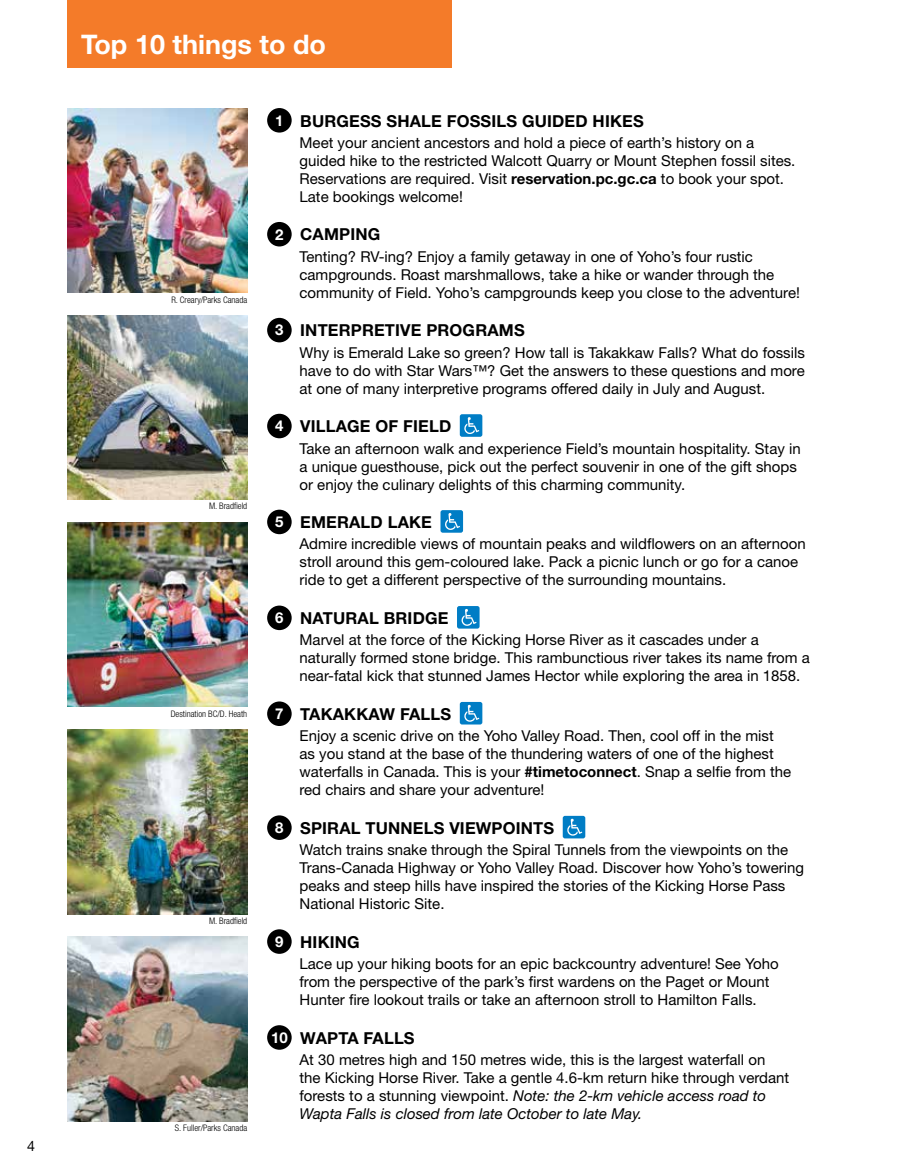
<style>
.page{position:relative;width:918px;height:1175px;background:#fff}
.page>*{position:absolute;margin:0;border:0;box-sizing:border-box;transform-origin:0 0}
.t1{font:700 27px "Helvetica Neue LT Std";color:#fff}
.t2{font:700 16.5px "Helvetica Neue LT Std";letter-spacing:.01em;color:#000}
.t3{font:15px/18px "Helvetica Neue LT Std";color:#000}
.t4{font:14.25px "Helvetica Neue LT Std";color:#000}
.t5{font:300 condensed 9px "Helvetica Neue LT Std";color:#000}
.s1{font-size:15px;color:#fff}
.s2{font-weight:700}
.s3{font-style:italic}
</style>
<div class="page">
<div style="left:68px;top:0;width:384px;height:68px;background:#f47b29"></div>
<img style="left:68px;top:108px;width:179px;height:185px">
<img style="left:68px;top:522px;width:179px;height:185px">
<img style="left:68px;top:936px;width:179px;height:185px">
<img style="left:68px;top:315px;width:179px;height:185px">
<img style="left:68px;top:729px;width:179px;height:185px">
<div style="left:267px;top:108px;width:25px;height:25px;background:#000;border-radius:50%"></div>
<div style="left:267px;top:222px;width:25px;height:24px;background:#000;border-radius:50%"></div>
<div style="left:267px;top:318px;width:25px;height:24px;background:#000;border-radius:50%"></div>
<div style="left:267px;top:414px;width:25px;height:24px;background:#000;border-radius:50%"></div>
<div style="left:460px;top:414px;width:22px;height:23px;background:#007dc5;border-radius:2px"></div>
<svg style="left:464px;top:417px;width:15px;height:17px"></svg>
<div style="left:267px;top:509px;width:25px;height:25px;background:#000;border-radius:50%"></div>
<div style="left:441px;top:510px;width:22px;height:22px;background:#007dc5;border-radius:2px"></div>
<svg style="left:445px;top:513px;width:15px;height:17px"></svg>
<div style="left:267px;top:605px;width:25px;height:25px;background:#000;border-radius:50%"></div>
<div style="left:457px;top:606px;width:23px;height:22px;background:#007dc5;border-radius:2px"></div>
<svg style="left:461px;top:609px;width:16px;height:17px"></svg>
<div style="left:267px;top:701px;width:25px;height:25px;background:#000;border-radius:50%"></div>
<div style="left:460px;top:702px;width:22px;height:22px;background:#007dc5;border-radius:2px"></div>
<svg style="left:464px;top:704px;width:15px;height:18px"></svg>
<div style="left:267px;top:815px;width:25px;height:25px;background:#000;border-radius:50%"></div>
<div style="left:563px;top:816px;width:22px;height:22px;background:#007dc5;border-radius:2px"></div>
<svg style="left:567px;top:818px;width:15px;height:18px"></svg>
<div style="left:267px;top:929px;width:25px;height:24px;background:#000;border-radius:50%"></div>
<div style="left:267px;top:1025px;width:25px;height:24px;background:#000;border-radius:50%"></div>
<p class="t4" style="left:27px;top:1137px;width:9px">4</p>
<h1 class="t1" style="left:81px;top:28px;width:247px">Top 10 things to do</h1>
<p class="t5" style="left:171px;top:294px;width:77px">R. Creary/Parks Canada</p>
<p class="t5" style="left:209px;top:501px;width:40px">M. Bradfield</p>
<p class="t5" style="left:171px;top:708px;width:78px">Destination BC/D. Heath</p>
<p class="t5" style="left:209px;top:915px;width:40px">M. Bradfield</p>
<p class="t5" style="left:175px;top:1122px;width:74px">S. Fuller/Parks Canada</p>
<p class="t2" style="left:275px;top:110px;width:370px"><span class="s1">1</span> BURGESS SHALE FOSSILS GUIDED HIKES</p>
<p class="t3" style="left:300px;top:133px;width:497px">Meet your ancient ancestors and hold a piece of earth’s history on a guided hike to the restricted Walcott Quarry or Mount Stephen fossil sites.<br>Reservations are required. Visit <span class="s2">reservation.pc.gc.ca</span> to book your spot.<br>Late bookings welcome!</p>
<p class="t2" style="left:275px;top:224px;width:107px"><span class="s1">2</span> CAMPING</p>
<p class="t3" style="left:300px;top:247px;width:502px">Tenting? RV-ing? Enjoy a family getaway in one of Yoho’s four rustic campgrounds. Roast marshmallows, take a hike or wander through the community of Field. Yoho’s campgrounds keep you close to the adventure!</p>
<p class="t2" style="left:275px;top:320px;width:251px"><span class="s1">3</span> INTERPRETIVE PROGRAMS</p>
<p class="t3" style="left:300px;top:343px;width:507px;text-align:justify">Why is Emerald Lake so green? How tall is Takakkaw Falls? What do fossils have to do with Star Wars™? Get the answers to these questions and more at one of many interpretive programs offered daily in July and August.</p>
<p class="t2" style="left:275px;top:416px;width:177px"><span class="s1">4</span> VILLAGE OF FIELD</p>
<p class="t3" style="left:300px;top:439px;width:503px">Take an afternoon walk and experience Field’s mountain hospitality. Stay in a unique guesthouse, pick out the perfect souvenir in one of the gift shops or enjoy the culinary delights of this charming community.</p>
<p class="t2" style="left:275px;top:512px;width:158px"><span class="s1">5</span> EMERALD LAKE</p>
<p class="t3" style="left:300px;top:535px;width:508px">Admire incredible views of mountain peaks and wildflowers on an afternoon stroll around this gem-coloured lake. Pack a picnic lunch or go for a canoe ride to get a different perspective of the surrounding mountains.</p>
<p class="t2" style="left:275px;top:608px;width:175px"><span class="s1">6</span> NATURAL BRIDGE</p>
<p class="t3" style="left:300px;top:631px;width:512px">Marvel at the force of the Kicking Horse River as it cascades under a naturally formed stone bridge. This rambunctious river takes its name from a near-fatal kick that stunned James Hector while exploring the area in 1858.</p>
<p class="t2" style="left:275px;top:704px;width:177px"><span class="s1">7</span> TAKAKKAW FALLS</p>
<p class="t3" style="left:300px;top:726px;width:493px">Enjoy a scenic drive on the Yoho Valley Road. Then, cool off in the mist as you stand at the base of the thundering waters of one of the highest waterfalls in Canada. This is your <span class="s2">#timetoconnect</span>. Snap a selfie from the red chairs and share your adventure!</p>
<p class="t2" style="left:275px;top:817px;width:280px"><span class="s1">8</span> SPIRAL TUNNELS VIEWPOINTS</p>
<p class="t3" style="left:300px;top:840px;width:506px">Watch trains snake through the Spiral Tunnels from the viewpoints on the Trans-Canada Highway or Yoho Valley Road. Discover how Yoho’s towering peaks and steep hills have inspired the stories of the Kicking Horse Pass National Historic Site.</p>
<p class="t2" style="left:275px;top:931px;width:86px"><span class="s1">9</span> HIKING</p>
<p class="t3" style="left:300px;top:954px;width:481px">Lace up your hiking boots for an epic backcountry adventure! See Yoho from the perspective of the park’s first wardens on the Paget or Mount<br>Hunter fire lookout trails or take an afternoon stroll to Hamilton Falls.</p>
<p class="t2" style="left:271px;top:1027px;width:145px"><span class="s1">10</span> WAPTA FALLS</p>
<p class="t3" style="left:300px;top:1050px;width:491px">At 30 metres high and 150 metres wide, this is the largest waterfall on the Kicking Horse River. Take a gentle 4.6-km return hike through verdant forests to a stunning viewpoint. <span class="s3">Note: the 2-km vehicle access road to Wapta Falls is closed from late October to late May.</span></p>
</div>
